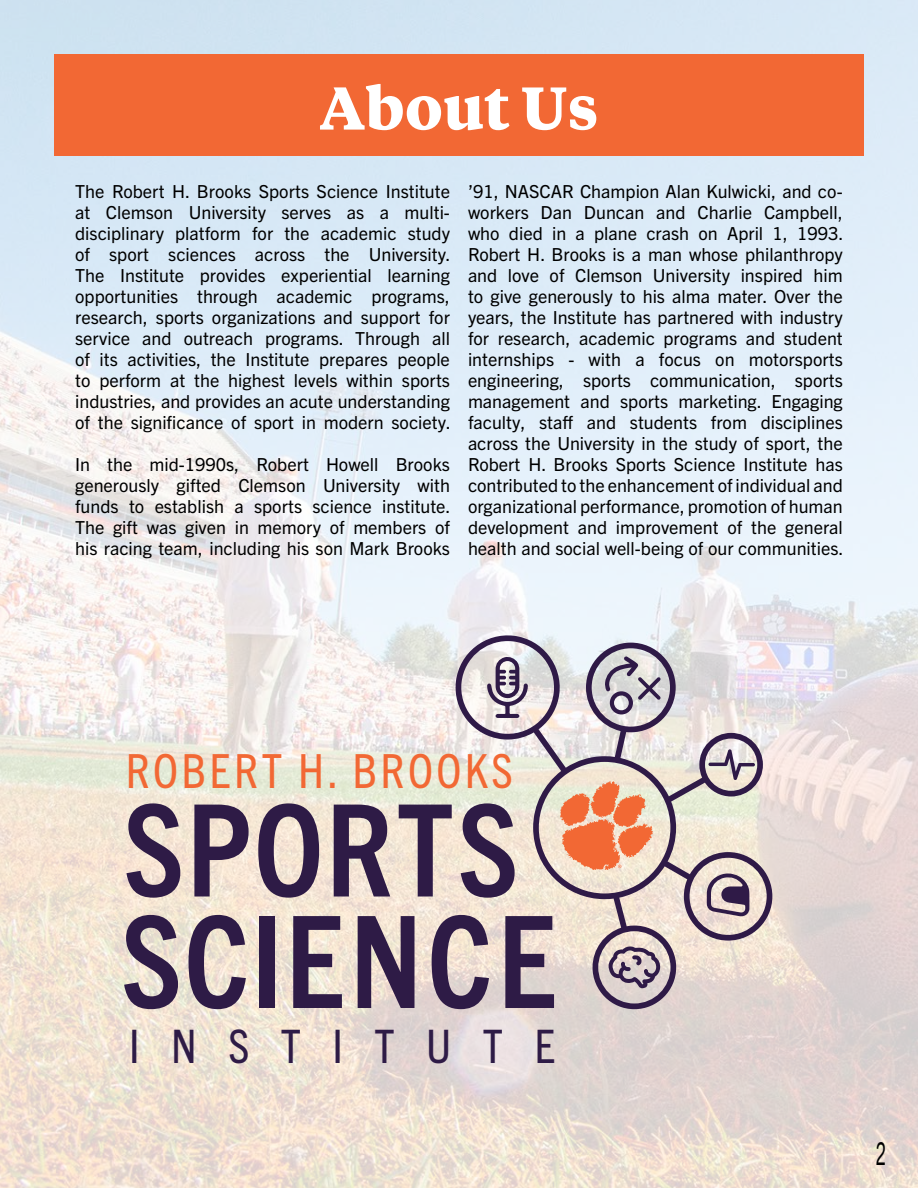
<style>
.page{position:relative;width:918px;height:1188px;background:#fff}
.page>*{position:absolute;margin:0;border:0;box-sizing:border-box;transform-origin:0 0}
.t1{font:700 condensed 127.95px "Trade Gothic Next LT Pro";letter-spacing:.015em;color:#2e1b46}
.t2{font:700 60px "Tiempos Text";color:#fff}
.t3{font:condensed 47.1px "Trade Gothic Next LT Pro";letter-spacing:.075em;color:#f26834}
.t4{font:condensed 46.35px "Trade Gothic Next LT Pro";letter-spacing:.68em;color:#2e1b46}
.t5{font:31.5px "Trade Gothic Next LT Pro";color:#000;scale:.57 1}
.t6{font:18px/21px "Trade Gothic Next LT Pro";color:#000;text-align:justify}
</style>
<div class="page">
<img style="left:0;top:0;width:918px;height:1188px">
<div style="left:54px;top:54px;width:810px;height:102px;background:#f26834"></div>
<svg style="left:454px;top:632px;width:318px;height:377px;background:#d8cfcb"></svg>
<svg style="left:708px;top:749px;width:47px;height:31px"></svg>
<svg style="left:707px;top:874px;width:42px;height:43px;background:#948290"></svg>
<svg style="left:608px;top:946px;width:52px;height:42px;background:#a99aa4"></svg>
<svg style="left:605px;top:656px;width:56px;height:58px;background:#b6b1ba"></svg>
<svg style="left:487px;top:656px;width:41px;height:62px;background:#a99fac"></svg>
<svg style="left:560px;top:781px;width:93px;height:89px;background:#f09c76"></svg>
<h2 class="t2" style="left:320px;top:66px;width:280px">About Us</h2>
<p class="t6" style="left:75px;top:179px;width:377px">The Robert H. Brooks Sports Science Institute at Clemson University serves as a multi&shy;disciplinary platform for the academic study of sport sciences across the University.<br>The Institute provides experiential learning opportunities through academic programs, research, sports organizations and support for service and outreach programs. Through all of its activities, the Institute prepares people to perform at the highest levels within sports industries, and provides an acute understanding of the significance of sport in modern society.</p>
<p class="t6" style="left:75px;top:452px;width:377px">In the mid-1990s, Robert Howell Brooks generously gifted Clemson University with funds to establish a sports science institute.<br>The gift was given in memory of members of his racing team, including his son Mark Brooks</p>
<p class="t6" style="left:468px;top:179px;width:377px">’91, NASCAR Champion Alan Kulwicki, and co&shy;workers Dan Duncan and Charlie Campbell, who died in a plane crash on April 1, 1993.<br>Robert H. Brooks is a man whose philanthropy and love of Clemson University inspired him to give generously to his alma mater. Over the years, the Institute has partnered with industry for research, academic programs and student internships - with a focus on motorsports engineering, sports communication, sports management and sports marketing. Engaging faculty, staff and students from disciplines across the University in the study of sport, the Robert H. Brooks Sports Science Institute has contributed to the enhancement of individual and organizational performance, promotion of human development and improvement of the general health and social well-being of our communities.</p>
<h3 class="t3" style="left:126px;top:739px;width:388px">ROBERT H. BROOKS</h3>
<h1 class="t1" style="left:124px;top:763px;width:396px">SPORTS</h1>
<h1 class="t1" style="left:121px;top:874px;width:437px">SCIENCE</h1>
<h3 class="t4" style="left:129px;top:1015px;width:428px">INSTITUTE</h3>
<h3 class="t5" style="left:876px;top:1131px;width:20px">2</h3>
</div>
